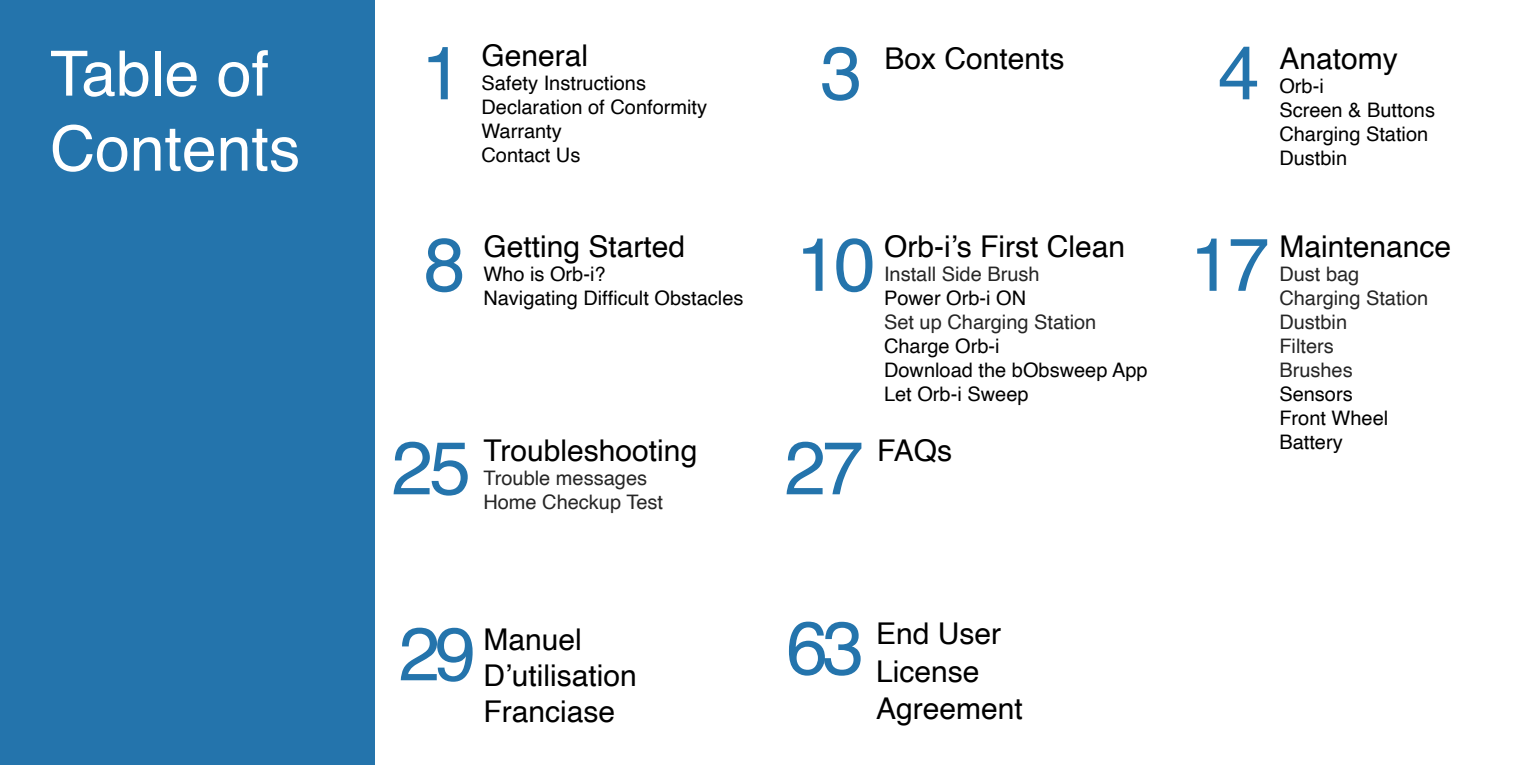
<style>
.page{position:relative;width:1530px;height:765px;background:#fff}
.page>*{position:absolute;margin:0;border:0;box-sizing:border-box;transform-origin:0 0}
.t1{font:75px "Helvetica";letter-spacing:-.05em;color:#2474ac}
.t2{font:62.5px/75px "Helvetica";color:#fff}
.t3{font:30px/36px "Helvetica";color:#000}
.t4{font:20px/24px "Helvetica";color:#000}
.t5{font:20px/24px "Helvetica";color:#262626}
</style>
<div class="page">
<div style="left:0;top:0;width:375px;height:765px;background:#2474ac"></div>
<h2 class="t2" style="left:50px;top:38px;width:252px">Table of<br>Contents</h2>
<h1 class="t1" style="left:421px;top:15px;width:43px">1</h1>
<h3 class="t3" style="left:482px;top:38px;width:108px">General</h3>
<p class="t4" style="left:482px;top:71px;width:227px">Safety Instructions<br>Declaration of Conformity<br>Warranty<br>Contact Us</p>
<h1 class="t1" style="left:424px;top:207px;width:43px">8</h1>
<h3 class="t3" style="left:483px;top:229px;width:203px">Getting Started</h3>
<p class="t4" style="left:483px;top:263px;width:124px">Who is Orb-i?</p>
<p class="t4" style="left:483px;top:287px;width:262px">Navigating Difficult Obstacles</p>
<h1 class="t1" style="left:391px;top:410px;width:81px">25</h1>
<h3 class="t3" style="left:483px;top:433px;width:215px">Troubleshooting</h3>
<p class="t5" style="left:483px;top:466px;width:165px">Trouble messages</p>
<p class="t5" style="left:483px;top:490px;width:181px">Home Checkup Test</p>
<h1 class="t1" style="left:820px;top:15px;width:43px">3</h1>
<h3 class="t3" style="left:884px;top:42px;width:182px">Box Contents</h3>
<h1 class="t1" style="left:1218px;top:15px;width:43px">4</h1>
<h3 class="t3" style="left:1279px;top:42px;width:120px">Anatomy</h3>
<p class="t4" style="left:1279px;top:75px;width:157px">Orb-i<br>Screen &amp; Buttons<br>Charging Station<br>Dustbin</p>
<h3 class="t3" style="left:884px;top:229px;width:243px">Orb-i’s First Clean</h3>
<p class="t5" style="left:884px;top:263px;width:157px">Install Side Brush</p>
<p class="t4" style="left:884px;top:287px;width:144px">Power Orb-i ON</p>
<p class="t5" style="left:884px;top:311px;width:214px">Set up Charging Station</p>
<p class="t4" style="left:884px;top:335px;width:265px">Charge Orb-i<br>Download the bObsweep App<br>Let Orb-i Sweep</p>
<h1 class="t1" style="left:796px;top:207px;width:81px">10</h1>
<h3 class="t3" style="left:1279px;top:229px;width:173px">Maintenance</h3>
<h1 class="t1" style="left:1190px;top:207px;width:81px">17</h1>
<p class="t5" style="left:1279px;top:263px;width:150px">Dust bag<br>Charging Station<br>Dustbin<br>Filters<br>Brushes</p>
<p class="t4" style="left:1279px;top:383px;width:110px">Sensors<br>Front Wheel<br>Battery</p>
<h1 class="t1" style="left:784px;top:410px;width:81px">27</h1>
<h3 class="t3" style="left:877px;top:433px;width:77px">FAQs</h3>
<h1 class="t1" style="left:786px;top:590px;width:79px">63</h1>
<h1 class="t1" style="left:398px;top:596px;width:79px">29</h1>
<h3 class="t3" style="left:876px;top:616px;width:148px;line-height:37.5px">End User<br>License<br>Agreement</h3>
<h3 class="t3" style="left:483px;top:623px;width:155px">Manuel<br>D’utilisation<br>Franciase</h3>
</div>
